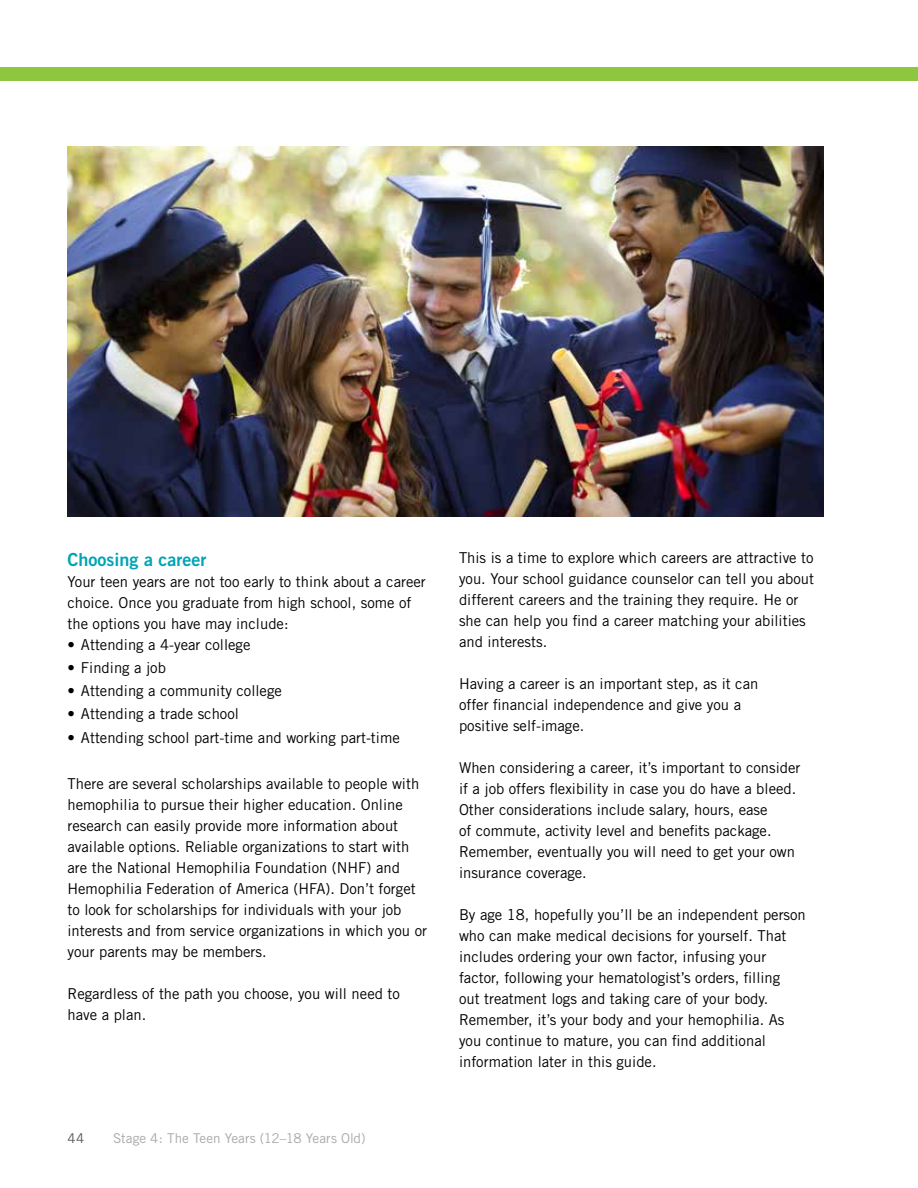
<style>
.page{position:relative;width:918px;height:1188px;background:#fff}
.page>*{position:absolute;margin:0;border:0;box-sizing:border-box;transform-origin:0 0}
.t1{font:18px "Trade Gothic Bold Two";color:#00a4b6}
.t2{font:15px/21px "Trade Gothic";color:#000}
.t3{font:13.5px "Trade Gothic";letter-spacing:-.005em;color:#a7a9ac}
.t4{font:13.5px "Trade Gothic";color:#58595b}
</style>
<div class="page">
<div style="left:0;top:68px;width:918px;height:13px;background:#8dc63f"></div>
<img style="left:68px;top:146px;width:756px;height:371px">
<p class="t1" style="left:68px;top:548px;width:140px">Choosing a career</p>
<p class="t2" style="left:68px;top:571px;width:360px">Your teen years are not too early to think about a career choice. Once you graduate from high school, some of the options you have may include:</p>
<p class="t2" style="left:68px;top:634px;width:185px">• Attending a 4-year college</p>
<p class="t2" style="left:68px;top:657px;width:100px">• Finding a job</p>
<p class="t2" style="left:68px;top:680px;width:216px">• Attending a community college</p>
<p class="t2" style="left:68px;top:703px;width:173px">• Attending a trade school</p>
<p class="t2" style="left:68px;top:727px;width:334px">• Attending school part-time and working part-time</p>
<p class="t2" style="left:68px;top:773px;width:361px">There are several scholarships available to people with hemophilia to pursue their higher education. Online research can easily provide more information about available options. Reliable organizations to start with are the National Hemophilia Foundation (NHF) and Hemophilia Federation of America (HFA). Don’t forget to look for scholarships for individuals with your job interests and from service organizations in which you or your parents may be members.</p>
<p class="t2" style="left:68px;top:983px;width:334px">Regardless of the path you choose, you will need to have a plan.</p>
<p class="t4" style="left:68px;top:1130px;width:18px">44</p>
<p class="t3" style="left:113px;top:1130px;width:254px">Stage 4: The Teen Years (12–18 Years Old)</p>
<p class="t2" style="left:459px;top:547px;width:357px">This is a time to explore which careers are attractive to you. Your school guidance counselor can tell you about different careers and the training they require. He or she can help you find a career matching your abilities and interests.</p>
<p class="t2" style="left:459px;top:673px;width:301px">Having a career is an important step, as it can offer financial independence and give you a positive self-image.</p>
<p class="t2" style="left:459px;top:757px;width:343px">When considering a career, it’s important to consider if a job offers flexibility in case you do have a bleed.<br>Other considerations include salary, hours, ease<br>of commute, activity level and benefits package.<br>Remember, eventually you will need to get your own insurance coverage.</p>
<p class="t2" style="left:459px;top:904px;width:348px">By age 18, hopefully you’ll be an independent person who can make medical decisions for yourself. That includes ordering your own factor, infusing your factor, following your hematologist’s orders, filling<br>out treatment logs and taking care of your body.<br>Remember, it’s your body and your hemophilia. As you continue to mature, you can find additional information later in this guide.</p>
</div>
